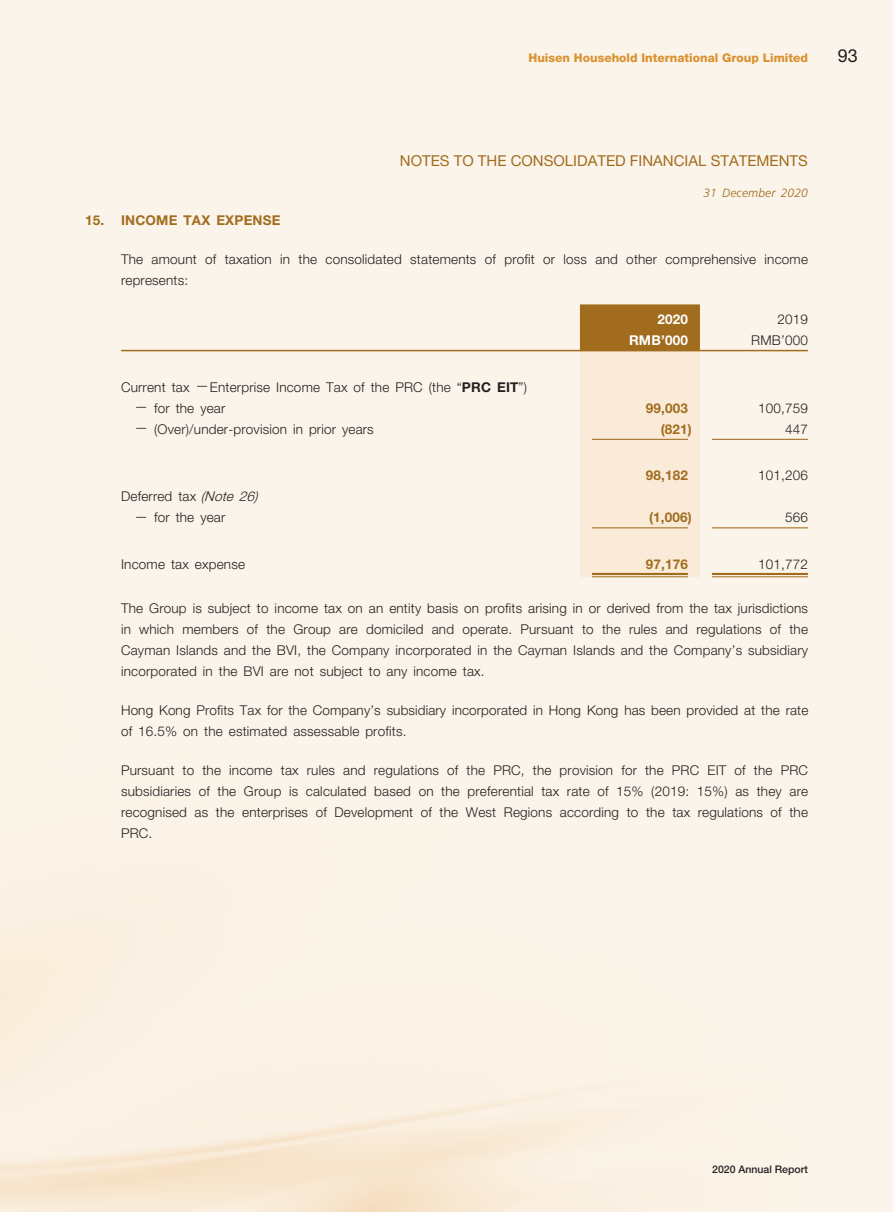
<style>
.page{position:relative;width:893px;height:1212px;background:#fff}
.page>*{position:absolute;margin:0;border:0;box-sizing:border-box;transform-origin:0 0}
.t1{font:18px "Helvetica Neue LT Std";color:#231f20}
.t2{font:15px "Helvetica Neue LT Std";color:#a16c1e}
._12___P2{font:300 13.5px/21px "Helvetica Neue LT Std";letter-spacing:.015em;color:#231f20}
._12___P2-2{font:700 13.5px "Helvetica Neue LT Std";letter-spacing:.015em;color:#a16c1e}
._03_H1{font:700 13.5px "Helvetica Neue LT Std";letter-spacing:.015em;color:#a16c1e}
._12___P2-3{font:700 13.5px "Helvetica Neue LT Std";letter-spacing:.015em;color:#fff}
.t3{font:800 12px "Helvetica Neue LT Std";color:#da912f}
.t4{font:italic 300 12px "Frutiger LT Std";letter-spacing:.015em;color:#a16c1e}
.t5{font:500 10.5px "Helvetica Neue LT Std";color:#231f20}
.s1{font-weight:700}
.s2{font-style:italic}
</style>
<div class="page">
<svg style="left:580px;top:304px;width:120px;height:273px;background:#e9d4b7"></svg>
<hr style="left:121px;top:350px;width:459px;height:1px;background:#a16c1e">
<hr style="left:580px;top:350px;width:120px;height:1px;background:#a16c1e">
<hr style="left:700px;top:350px;width:108px;height:1px;background:#a16c1e">
<hr style="left:592px;top:439px;width:96px;height:1px;background:#a16c1e">
<hr style="left:712px;top:439px;width:96px;height:1px;background:#a16c1e">
<hr style="left:592px;top:527px;width:96px;height:1px;background:#a16c1e">
<hr style="left:712px;top:527px;width:96px;height:1px;background:#a16c1e">
<hr style="left:592px;top:573px;width:96px;height:2px;background:#a16c1e">
<hr style="left:592px;top:576px;width:96px;height:1px;background:#a16c1e">
<hr style="left:712px;top:573px;width:96px;height:2px;background:#a16c1e">
<hr style="left:712px;top:576px;width:96px;height:1px;background:#a16c1e">
<p class="t3" style="left:528px;top:50px;width:281px">Huisen Household International Group Limited</p>
<h1 class="t1" style="left:838px;top:45px;width:22px">93</h1>
<p class="t2" style="left:400px;top:152px;width:410px">NOTES TO THE CONSOLIDATED FINANCIAL STATEMENTS</p>
<p class="t4" style="left:703px;top:186px;width:106px">31 December 2020</p>
<p class="_03_H1" style="left:85px;top:211px;width:197px">15. INCOME TAX EXPENSE</p>
<p class="_12___P2" style="left:121px;top:248px;width:688px">The amount of taxation in the consolidated statements of profit or loss and other comprehensive income represents:</p>
<p class="_12___P2-3" style="left:657px;top:311px;width:32px">2020</p>
<p class="_12___P2" style="left:777px;top:308px;width:32px">2019</p>
<p class="_12___P2-3" style="left:629px;top:332px;width:60px">RMB’000</p>
<p class="_12___P2" style="left:751px;top:329px;width:58px">RMB’000</p>
<p class="_12___P2" style="left:121px;top:376px;width:408px">Current tax —Enterprise Income Tax of the PRC (the “<span class="s1">PRC EIT</span>”)</p>
<p class="_12___P2" style="left:135px;top:397px;width:92px">— for the year</p>
<p class="_12___P2-2" style="left:646px;top:399px;width:44px">99,003</p>
<p class="_12___P2" style="left:758px;top:397px;width:51px">100,759</p>
<p class="_12___P2" style="left:135px;top:418px;width:241px">— (Over)/under-provision in prior years</p>
<p class="_12___P2-2" style="left:661px;top:420px;width:33px">(821)</p>
<p class="_12___P2" style="left:785px;top:418px;width:24px">447</p>
<p class="_12___P2-2" style="left:646px;top:467px;width:44px">98,182</p>
<p class="_12___P2" style="left:758px;top:465px;width:51px">101,206</p>
<p class="_12___P2" style="left:121px;top:486px;width:139px">Deferred tax <span class="s2">(Note 26)</span></p>
<p class="_12___P2" style="left:135px;top:507px;width:92px">— for the year</p>
<p class="_12___P2-2" style="left:649px;top:509px;width:44px">(1,006)</p>
<p class="_12___P2" style="left:785px;top:507px;width:24px">566</p>
<p class="_12___P2" style="left:121px;top:553px;width:125px">Income tax expense</p>
<p class="_12___P2-2" style="left:646px;top:555px;width:44px">97,176</p>
<p class="_12___P2" style="left:758px;top:553px;width:51px">101,772</p>
<p class="_12___P2" style="left:121px;top:597px;width:689px;text-align:justify">The Group is subject to income tax on an entity basis on profits arising in or derived from the tax jurisdictions in which members of the Group are domiciled and operate. Pursuant to the rules and regulations of the Cayman Islands and the BVI, the Company incorporated in the Cayman Islands and the Company’s subsidiary incorporated in the BVI are not subject to any income tax.</p>
<p class="_12___P2" style="left:121px;top:699px;width:689px">Hong Kong Profits Tax for the Company’s subsidiary incorporated in Hong Kong has been provided at the rate of 16.5% on the estimated assessable profits.</p>
<p class="_12___P2" style="left:121px;top:759px;width:689px;text-align:justify">Pursuant to the income tax rules and regulations of the PRC, the provision for the PRC EIT of the PRC subsidiaries of the Group is calculated based on the preferential tax rate of 15% (2019: 15%) as they are recognised as the enterprises of Development of the West Regions according to the tax regulations of the PRC.</p>
<p class="t5" style="left:712px;top:1163px;width:97px">2020 Annual Report</p>
</div>
